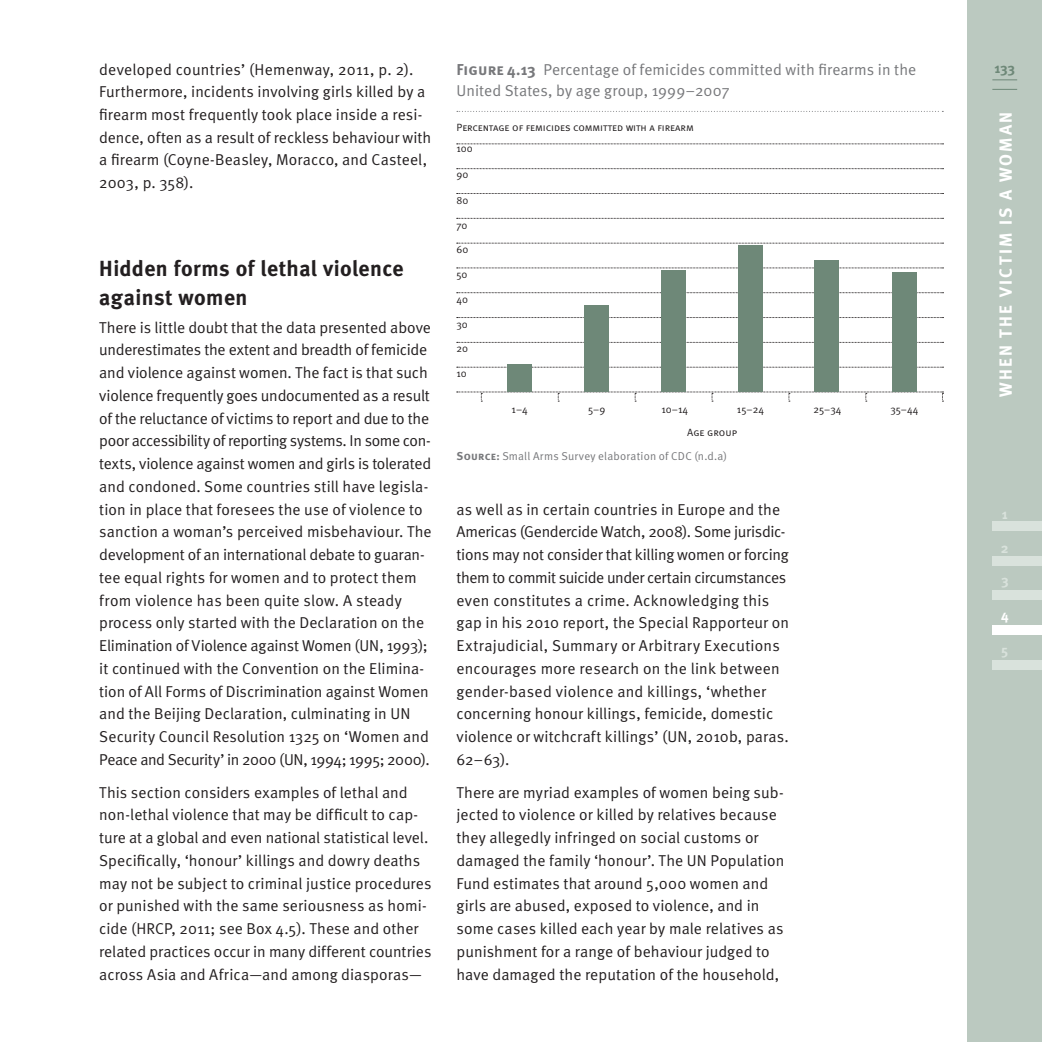
<style>
.page{position:relative;width:1042px;height:1042px;background:#fff}
.page>*{position:absolute;margin:0;border:0;box-sizing:border-box;transform-origin:0 0}
.t1{font:700 21.88px/28.5px "Meta";letter-spacing:.015em;color:#231f20}
.t2{font:700 17.5px "Meta";letter-spacing:.12em;color:#fff}
.t3{font:15.75px/22.8px "Meta Normal";color:#231f20}
.t4{font:15.75px/21px "Meta Normal";letter-spacing:.01em;color:#77787b}
.t5{font:700 14px "Meta";color:#d9e2dc}
.t6{font:700 14px "Meta";color:#6e8878}
.t7{font:700 14px "Meta";color:#fff}
.t8{font:11.38px "Meta Normal";letter-spacing:.02em;color:#77787b}
.t9{font:10.5px "Meta Normal Caps";color:#231f20}
.t10{font:10.5px "Meta Normal";color:#231f20}
.s1{font-family:"Meta Bold Caps"}
.s2{font-family:"Meta";font-weight:700}
</style>
<div class="page">
<div style="left:967px;top:0;width:75px;height:1042px;background:#bbc9c0"></div>
<svg style="left:992px;top:80px;width:25px;height:1px"></svg>
<svg style="left:992px;top:89px;width:25px;height:1px"></svg>
<div style="left:992px;top:521px;width:50px;height:10px;background:#d9e2dc"></div>
<div style="left:992px;top:556px;width:50px;height:10px;background:#d9e2dc"></div>
<div style="left:992px;top:590px;width:50px;height:10px;background:#d9e2dc"></div>
<div style="left:992px;top:625px;width:50px;height:10px;background:#fff"></div>
<div style="left:992px;top:660px;width:50px;height:10px;background:#d9e2dc"></div>
<svg style="left:457px;top:111px;width:486px;height:1px"></svg>
<svg style="left:457px;top:342px;width:486px;height:1px"></svg>
<svg style="left:457px;top:317px;width:486px;height:1px"></svg>
<svg style="left:457px;top:292px;width:486px;height:1px"></svg>
<svg style="left:457px;top:268px;width:486px;height:1px"></svg>
<svg style="left:457px;top:243px;width:486px;height:1px"></svg>
<svg style="left:457px;top:218px;width:486px;height:1px"></svg>
<svg style="left:457px;top:193px;width:486px;height:1px"></svg>
<svg style="left:457px;top:168px;width:486px;height:1px"></svg>
<svg style="left:457px;top:144px;width:486px;height:1px"></svg>
<svg style="left:457px;top:367px;width:486px;height:1px"></svg>
<svg style="left:457px;top:392px;width:486px;height:10px"></svg>
<div style="left:507px;top:365px;width:25px;height:27px;background:#6e8878"></div>
<div style="left:584px;top:305px;width:25px;height:87px;background:#6e8878"></div>
<div style="left:661px;top:270px;width:25px;height:122px;background:#6e8878"></div>
<div style="left:814px;top:260px;width:25px;height:132px;background:#6e8878"></div>
<div style="left:738px;top:246px;width:25px;height:146px;background:#6e8878"></div>
<div style="left:892px;top:273px;width:24px;height:119px;background:#6e8878"></div>
<p class="t3" style="left:99px;top:59px;width:334px">developed countries’ (Hemenway, 2011, p. 2).<br>Furthermore, incidents involving girls killed by a firearm most frequently took place inside a resi&shy;dence, often as a result of reckless behaviour with a firearm (Coyne-Beasley, Moracco, and Casteel, 2003, p. 358).</p>
<h1 class="t1" style="left:99px;top:257px;width:306px">Hidden forms of lethal violence against women</h1>
<p class="t3" style="left:99px;top:317px;width:334px">There is little doubt that the data presented above underestimates the extent and breadth of femicide and violence against women. The fact is that such violence frequently goes undocumented as a result of the reluctance of victims to report and due to the poor accessibility of reporting systems. In some con&shy;texts, violence against women and girls is tolerated and condoned. Some countries still have legisla&shy;tion in place that foresees the use of violence to sanction a woman’s perceived misbehaviour. The development of an international debate to guaran&shy;tee equal rights for women and to protect them from violence has been quite slow. A steady process only started with the Declaration on the Elimination of Violence against Women (UN, 1993); it continued with the Convention on the Elimina&shy;tion of All Forms of Discrimination against Women and the Beijing Declaration, culminating in UN Security Council Resolution 1325 on ‘Women and Peace and Security’ in 2000 (UN, 1994; 1995; 2000).</p>
<p class="t3" style="left:99px;top:782px;width:334px">This section considers examples of lethal and non-lethal violence that may be difficult to cap&shy;ture at a global and even national statistical level.<br>Specifically, ‘honour’ killings and dowry deaths may not be subject to criminal justice procedures or punished with the same seriousness as homi&shy;cide (HRCP, 2011; see Box 4.5). These and other related practices occur in many different countries across Asia and Africa—and among diasporas—</p>
<p class="t4" style="left:456px;top:60px;width:461px"><span class="s1">Figure</span> <span class="s2">4.13</span> Percentage of femicides committed with firearms in the<br>United States, by age group, 1999–2007</p>
<p class="t9" style="left:456px;top:122px;width:239px">Percentage of femicides committed with a firearm</p>
<p class="t10" style="left:456px;top:145px;width:18px">100</p>
<p class="t10" style="left:456px;top:170px;width:13px">90</p>
<p class="t10" style="left:456px;top:196px;width:13px">80</p>
<p class="t10" style="left:456px;top:221px;width:13px">70</p>
<p class="t10" style="left:456px;top:246px;width:13px">60</p>
<p class="t10" style="left:456px;top:270px;width:13px">50</p>
<p class="t10" style="left:456px;top:295px;width:13px">40</p>
<p class="t10" style="left:456px;top:320px;width:13px">30</p>
<p class="t10" style="left:456px;top:345px;width:13px">20</p>
<p class="t10" style="left:456px;top:369px;width:12px">10</p>
<p class="t10" style="left:512px;top:405px;width:18px">1–4</p>
<p class="t10" style="left:588px;top:405px;width:19px">5–9</p>
<p class="t10" style="left:661px;top:405px;width:28px">10–14</p>
<p class="t10" style="left:737px;top:405px;width:29px">15–24</p>
<p class="t10" style="left:813px;top:405px;width:29px">25–34</p>
<p class="t10" style="left:890px;top:405px;width:29px">35–44</p>
<p class="t9" style="left:687px;top:426px;width:51px">Age group</p>
<p class="t8" style="left:456px;top:452px;width:272px"><span class="s1">Source</span><span class="s2">:</span> Small Arms Survey elaboration of CDC (n.d.a)</p>
<p class="t3" style="left:456px;top:499px;width:334px">as well as in certain countries in Europe and the Americas (Gendercide Watch, 2008). Some jurisdic&shy;tions may not consider that killing women or forcing them to commit suicide under certain circumstances even constitutes a crime. Acknowledging this gap in his 2010 report, the Special Rapporteur on Extrajudicial, Summary or Arbitrary Executions encourages more research on the link between gender-based violence and killings, ‘whether concerning honour killings, femicide, domestic violence or witchcraft killings’ (UN, 2010b, paras.<br>62–63).</p>
<p class="t3" style="left:456px;top:782px;width:329px">There are myriad examples of women being sub&shy;jected to violence or killed by relatives because they allegedly infringed on social customs or damaged the family ‘honour’. The UN Population Fund estimates that around 5,000 women and girls are abused, exposed to violence, and in some cases killed each year by male relatives as punishment for a range of behaviour judged to have damaged the reputation of the household,</p>
<p class="t6" style="left:994px;top:63px;width:22px">133</p>
<p class="t2" style="left:999px;top:397px;width:287px;rotate:-90deg">WHEN THE VICTIM IS A WOMAN</p>
<p class="t5" style="left:1002px;top:508px;width:7px">1</p>
<p class="t5" style="left:1001px;top:543px;width:9px">2</p>
<p class="t5" style="left:1001px;top:575px;width:9px">3</p>
<p class="t7" style="left:1001px;top:610px;width:9px">4</p>
<p class="t5" style="left:1001px;top:645px;width:9px">5</p>
</div>
